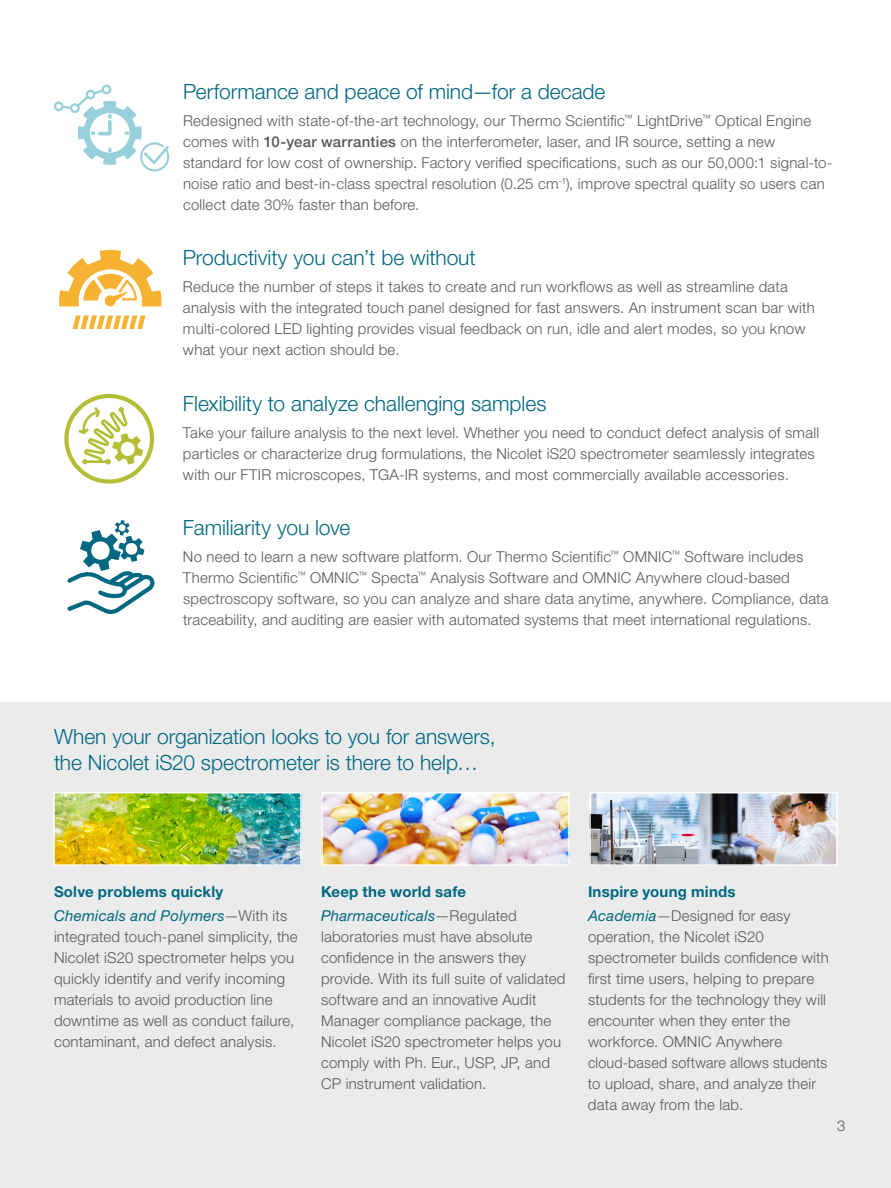
<style>
.page{position:relative;width:891px;height:1188px;background:#fff}
.page>*{position:absolute;margin:0;border:0;box-sizing:border-box;transform-origin:0 0}
.t1{font:300 21px/25.5px "Helvetica Neue LT Std";color:#006880}
.t2{font:300 15px/21px "Helvetica Neue LT Std";letter-spacing:.015em;color:#58595b}
.t3{font:700 15px/24px "Helvetica Neue LT Std";letter-spacing:.015em;color:#006880}
.s1{font-weight:500}
.s2{font-weight:400;font-style:italic}
.s3{font-weight:300;color:#58595b}
</style>
<div class="page">
<div style="left:0;top:702px;width:891px;height:486px;background:#ebebec"></div>
<img style="left:56px;top:795px;width:243px;height:68px">
<div style="left:53px;top:792px;width:249px;height:74px;border:2px solid #fff"></div>
<img style="left:324px;top:795px;width:243px;height:68px">
<div style="left:321px;top:792px;width:249px;height:74px;border:2px solid #fff"></div>
<img style="left:592px;top:795px;width:243px;height:68px">
<div style="left:589px;top:792px;width:249px;height:74px;border:2px solid #fff"></div>
<svg style="left:54px;top:85px;width:115px;height:87px"></svg>
<svg style="left:73px;top:315px;width:72px;height:14px"></svg>
<svg style="left:59px;top:250px;width:103px;height:57px"></svg>
<svg style="left:64px;top:394px;width:90px;height:90px"></svg>
<svg style="left:68px;top:520px;width:86px;height:94px"></svg>
<h1 class="t1" style="left:183px;top:78px;width:424px">Performance and peace of mind—for a decade</h1>
<p class="t2" style="left:183px;top:110px;width:651px">Redesigned with state-of-the-art technology, our Thermo Scientific<sup>™</sup> LightDrive<sup>™</sup> Optical Engine comes with <span class="s1">10-year warranties</span> on the interferometer, laser, and IR source, setting a new standard for low cost of ownership. Factory verified specifications, such as our 50,000:1 signal-to&shy;noise ratio and best-in-class spectral resolution (0.25 cm<sup>-1</sup>), improve spectral quality so users can collect date 30% faster than before.</p>
<h1 class="t1" style="left:183px;top:245px;width:294px">Productivity you can’t be without</h1>
<p class="t2" style="left:183px;top:276px;width:633px">Reduce the number of steps it takes to create and run workflows as well as streamline data analysis with the integrated touch panel designed for fast answers. An instrument scan bar with multi-colored LED lighting provides visual feedback on run, idle and alert modes, so you know what your next action should be.</p>
<h1 class="t1" style="left:183px;top:390px;width:365px">Flexibility to analyze challenging samples</h1>
<p class="t2" style="left:183px;top:422px;width:638px">Take your failure analysis to the next level. Whether you need to conduct defect analysis of small particles or characterize drug formulations, the Nicolet iS20 spectrometer seamlessly integrates with our FTIR microscopes, TGA-IR systems, and most commercially available accessories.</p>
<h1 class="t1" style="left:183px;top:515px;width:169px">Familiarity you love</h1>
<p class="t2" style="left:183px;top:546px;width:647px">No need to learn a new software platform. Our Thermo Scientific<sup>™</sup> OMNIC<sup>™</sup> Software includes Thermo Scientific<sup>™</sup> OMNIC<sup>™</sup> Specta<sup>™</sup> Analysis Software and OMNIC Anywhere cloud-based spectroscopy software, so you can analyze and share data anytime, anywhere. Compliance, data traceability, and auditing are easier with automated systems that meet international regulations.</p>
<h1 class="t1" style="left:54px;top:724px;width:443px">When your organization looks to you for answers, the Nicolet iS20 spectrometer is there to help…</h1>
<p class="t3" style="left:54px;top:879px;width:235px">Solve problems quickly<br><span class="s2">Chemicals and Polymers</span><span class="s3">—With its</span></p>
<p class="t2" style="left:54px;top:926px;width:245px">integrated touch-panel simplicity, the Nicolet iS20 spectrometer helps you quickly identify and verify incoming materials to avoid production line downtime as well as conduct failure, contaminant, and defect analysis.</p>
<p class="t3" style="left:321px;top:879px;width:197px">Keep the world safe<br><span class="s2">Pharmaceuticals</span><span class="s3">—Regulated</span></p>
<p class="t2" style="left:321px;top:926px;width:246px">laboratories must have absolute confidence in the answers they provide. With its full suite of validated software and an innovative Audit Manager compliance package, the Nicolet iS20 spectrometer helps you comply with Ph. Eur., USP, JP, and CP instrument validation.</p>
<p class="t3" style="left:588px;top:879px;width:204px">Inspire young minds<br><span class="s2">Academia</span><span class="s3">—Designed for easy</span></p>
<p class="t2" style="left:588px;top:926px;width:242px">operation, the Nicolet iS20 spectrometer builds confidence with first time users, helping to prepare students for the technology they will encounter when they enter the workforce. OMNIC Anywhere cloud-based software allows students to upload, share, and analyze their data away from the lab.</p>
<p class="t2" style="left:837px;top:1115px;width:10px">3</p>
</div>
